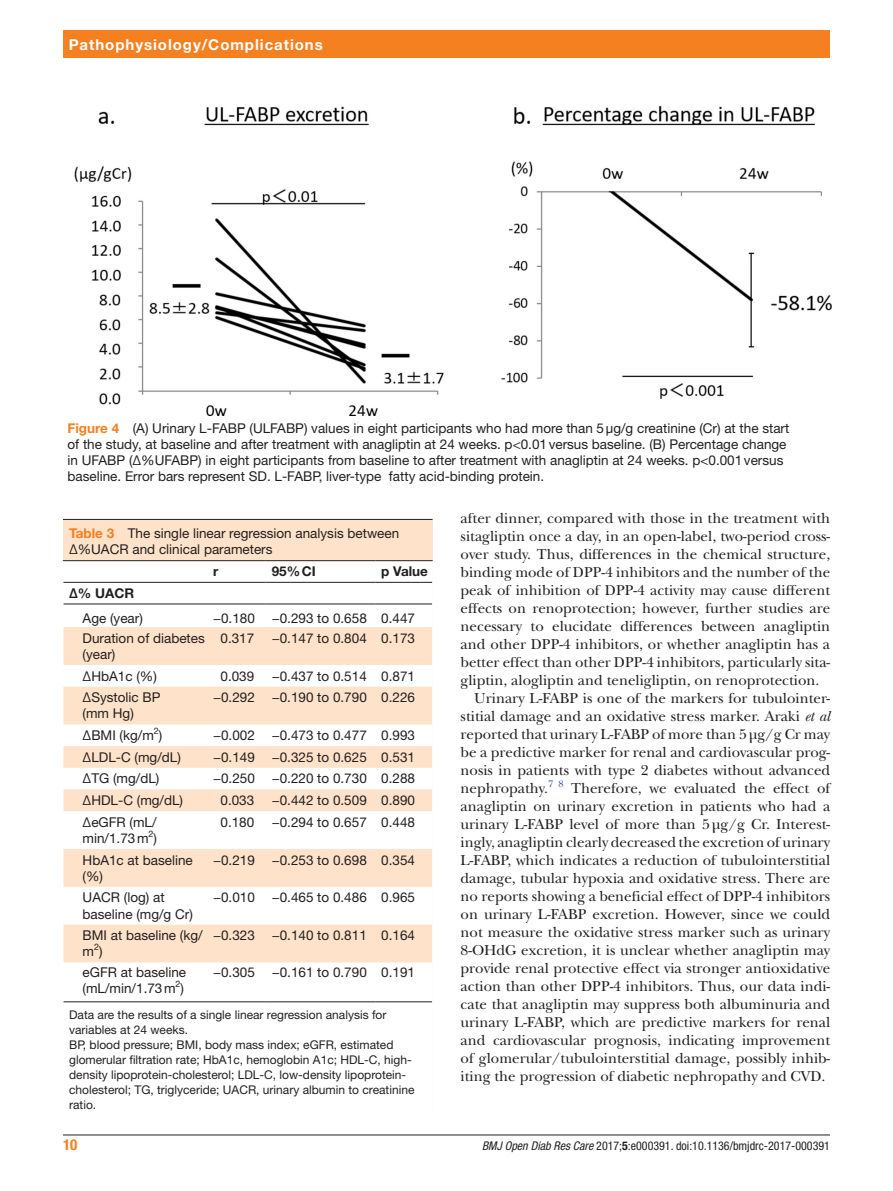
<style>
.page{position:relative;width:893px;height:1191px;background:#fff}
.page>*{position:absolute;margin:0;border:0;box-sizing:border-box;transform-origin:0 0}
.t1{font:15px/18px "New Baskerville";color:#231f20;text-align:justify}
.t2{font:700 15px "Helvetica Neue LT Std";letter-spacing:.065em;color:#fff}
.t3{font:700 condensed 15px "Helvetica Neue LT Std";color:#f58020}
.t4{font:13.5px/16.2px "Helvetica Neue LT Std";color:#231f20}
.t5{font:700 13.5px "Helvetica Neue LT Std";color:#231f20}
.t6{font:12px/15px "Helvetica Neue LT Std";color:#231f20}
.t7{font:condensed 12px "Helvetica Neue LT Std";color:#231f20}
.t8{font:9.9px "New Baskerville";color:#3853a3}
.t9{font:9px "Helvetica Neue LT Std";color:#231f20}
.s1{font-weight:700;color:#f58020}
.s2{font-size:13.5px}
.s3{font-style:italic}
.s4{font-weight:700}
</style>
<div class="page">
<hr style="left:63px;top:1134px;width:767px;height:1px;background:#231f20">
<img style="left:74px;top:105px;width:757px;height:310px">
<div style="left:63px;top:520px;width:370px;height:589px;background:#fee2c9"></div>
<hr style="left:63px;top:519px;width:370px;height:1px;background:#231f20">
<svg style="left:64px;top:561px;width:368px;height:547px;fill:#fff"></svg>
<hr style="left:207px;top:603px;width:59px;height:1px;background:#231f20">
<hr style="left:266px;top:603px;width:109px;height:1px;background:#231f20">
<hr style="left:375px;top:603px;width:57px;height:1px;background:#231f20">
<hr style="left:63px;top:560px;width:144px;height:1px;background:#231f20">
<hr style="left:207px;top:560px;width:59px;height:1px;background:#231f20">
<hr style="left:207px;top:582px;width:59px;height:1px;background:#231f20">
<hr style="left:266px;top:560px;width:109px;height:1px;background:#231f20">
<hr style="left:266px;top:582px;width:109px;height:1px;background:#231f20">
<hr style="left:375px;top:560px;width:58px;height:1px;background:#231f20">
<hr style="left:375px;top:582px;width:57px;height:1px;background:#231f20">
<hr style="left:63px;top:582px;width:144px;height:1px;background:#231f20">
<hr style="left:63px;top:603px;width:144px;height:1px;background:#231f20">
<hr style="left:207px;top:1001px;width:59px;height:1px;background:#231f20">
<hr style="left:266px;top:1001px;width:109px;height:1px;background:#231f20">
<hr style="left:63px;top:1001px;width:144px;height:1px;background:#231f20">
<hr style="left:375px;top:1001px;width:57px;height:1px;background:#231f20">
<svg style="left:63px;top:561px;width:1px;height:66px"></svg>
<hr style="left:63px;top:627px;width:1px;height:38px;background:#fff">
<svg style="left:63px;top:665px;width:1px;height:21px"></svg>
<hr style="left:63px;top:686px;width:1px;height:38px;background:#fff">
<svg style="left:63px;top:724px;width:1px;height:87px"></svg>
<hr style="left:63px;top:811px;width:1px;height:38px;background:#fff">
<hr style="left:63px;top:849px;width:1px;height:37px;background:#fff">
<hr style="left:63px;top:886px;width:1px;height:38px;background:#fff">
<hr style="left:63px;top:924px;width:1px;height:38px;background:#fff">
<hr style="left:63px;top:962px;width:1px;height:39px;background:#fff">
<hr style="left:63px;top:1001px;width:1px;height:108px;background:#fff">
<svg style="left:432px;top:561px;width:1px;height:66px"></svg>
<hr style="left:432px;top:627px;width:1px;height:38px;background:#fff">
<svg style="left:432px;top:665px;width:1px;height:21px"></svg>
<hr style="left:432px;top:686px;width:1px;height:38px;background:#fff">
<svg style="left:432px;top:724px;width:1px;height:87px"></svg>
<hr style="left:432px;top:811px;width:1px;height:38px;background:#fff">
<hr style="left:432px;top:849px;width:1px;height:37px;background:#fff">
<hr style="left:432px;top:886px;width:1px;height:38px;background:#fff">
<hr style="left:432px;top:924px;width:1px;height:38px;background:#fff">
<hr style="left:432px;top:962px;width:1px;height:39px;background:#fff">
<hr style="left:432px;top:1001px;width:1px;height:108px;background:#fff">
<hr style="left:63px;top:1033px;width:370px;height:2px;background:#fff">
<hr style="left:63px;top:1108px;width:370px;height:2px;background:#fff">
<div style="left:63px;top:31px;width:767px;height:27px;background:#f58020"></div>
<p class="t2" style="left:69px;top:35px;width:256px">Pathophysiology/Complications</p>
<p class="t4" style="left:68px;top:420px;width:723px"><span class="s1">Figure 4</span> (A) Urinary L-FABP (ULFABP) values in eight participants who had more than 5µg/g creatinine (Cr) at the start of the study, at baseline and after treatment with anagliptin at 24 weeks. p&lt;0.01versus baseline. (B) Percentage change in UFABP (Δ%UFABP) in eight participants from baseline to after treatment with anagliptin at 24 weeks. p&lt;0.001versus baseline. Error bars represent SD. L-FABP, liver-type fatty acid-binding protein.</p>
<p class="t4" style="left:69px;top:524px;width:332px"><span class="s1">Table 3</span> The single linear regression analysis between<br>Δ%UACR and clinical parameters</p>
<p class="t5" style="left:213px;top:563px;width:7px">r</p>
<p class="t5" style="left:272px;top:563px;width:46px">95%CI</p>
<p class="t5" style="left:381px;top:563px;width:48px">p Value</p>
<p class="t5" style="left:69px;top:585px;width:67px">Δ% UACR</p>
<p class="t4" style="left:83px;top:609px;width:62px">Age (year)</p>
<p class="t4" style="left:213px;top:609px;width:204px">−0.180 −0.293 to 0.658 0.447</p>
<p class="t4" style="left:83px;top:629px;width:124px">Duration of diabetes (year)</p>
<p class="t4" style="left:220px;top:629px;width:35px">0.317</p>
<p class="t4" style="left:272px;top:629px;width:145px">−0.147 to 0.804 0.173</p>
<p class="t4" style="left:83px;top:667px;width:76px">ΔHbA1c (%)</p>
<p class="t4" style="left:220px;top:667px;width:35px">0.039</p>
<p class="t4" style="left:272px;top:667px;width:145px">−0.437 to 0.514 0.871</p>
<p class="t4" style="left:83px;top:689px;width:79px">ΔSystolic BP (mm Hg)</p>
<p class="t4" style="left:213px;top:689px;width:204px">−0.292 −0.190 to 0.790 0.226</p>
<p class="t4" style="left:83px;top:727px;width:73px">ΔBMI (kg/m</p>
<p class="t9" style="left:154px;top:725px;width:10px">2<span class="s2">)</span></p>
<p class="t4" style="left:213px;top:727px;width:204px">−0.002 −0.473 to 0.477 0.993</p>
<p class="t4" style="left:83px;top:748px;width:100px">ΔLDL-C (mg/dL)</p>
<p class="t4" style="left:213px;top:748px;width:204px">−0.149 −0.325 to 0.625 0.531</p>
<p class="t4" style="left:83px;top:770px;width:78px">ΔTG (mg/dL)</p>
<p class="t4" style="left:213px;top:770px;width:204px">−0.250 −0.220 to 0.730 0.288</p>
<p class="t4" style="left:83px;top:792px;width:102px">ΔHDL-C (mg/dL)</p>
<p class="t4" style="left:220px;top:792px;width:35px">0.033</p>
<p class="t4" style="left:272px;top:792px;width:145px">−0.442 to 0.509 0.890</p>
<p class="t4" style="left:83px;top:813px;width:76px">ΔeGFR (mL/ min/1.73m )</p>
<p class="t4" style="left:220px;top:813px;width:35px">0.180</p>
<p class="t4" style="left:272px;top:813px;width:145px">−0.294 to 0.657 0.448</p>
<p class="t9" style="left:149px;top:828px;width:6px">2</p>
<p class="t4" style="left:83px;top:851px;width:112px">HbA1c at baseline (%)</p>
<p class="t4" style="left:213px;top:851px;width:204px">−0.219 −0.253 to 0.698 0.354</p>
<p class="t4" style="left:83px;top:889px;width:112px">UACR (log) at baseline (mg/g Cr)</p>
<p class="t4" style="left:213px;top:889px;width:204px">−0.010 −0.465 to 0.486 0.965</p>
<p class="t4" style="left:83px;top:927px;width:122px">BMI at baseline (kg/ m )</p>
<p class="t4" style="left:213px;top:927px;width:204px">−0.323 −0.140 to 0.811 0.164</p>
<p class="t9" style="left:94px;top:941px;width:6px">2</p>
<p class="t4" style="left:83px;top:963px;width:105px">eGFR at baseline (mL/min/1.73m</p>
<p class="t4" style="left:213px;top:963px;width:204px">−0.305 −0.161 to 0.790 0.191</p>
<p class="t6" style="left:69px;top:1007px;width:347px">Data are the results of a single linear regression analysis for variables at 24 weeks.<br>BP, blood pressure; BMI, body mass index; eGFR, estimated glomerular filtration rate; HbA1c, hemoglobin A1c; HDL-C, high&shy;density lipoprotein-cholesterol; LDL-C, low-density lipoprotein&shy;cholesterol; TG, triglyceride; UACR, urinary albumin to creatinine ratio.</p>
<p class="t9" style="left:176px;top:978px;width:10px">2<span class="s2">)</span></p>
<p class="t1" style="left:461px;top:509px;width:371px">after dinner, compared with those in the treatment with</p>
<p class="t1" style="left:461px;top:527px;width:371px">sitagliptin once a day, in an open-label, two-period cross-</p>
<p class="t1" style="left:461px;top:545px;width:371px">over study. Thus, differences in the chemical structure,</p>
<p class="t1" style="left:461px;top:563px;width:371px">binding mode of DPP-4 inhibitors and the number of the</p>
<p class="t1" style="left:461px;top:581px;width:371px">peak of inhibition of DPP-4 activity may cause different</p>
<p class="t1" style="left:461px;top:599px;width:371px">effects on renoprotection; however, further studies are</p>
<p class="t1" style="left:461px;top:617px;width:371px">necessary to elucidate differences between anagliptin</p>
<p class="t1" style="left:461px;top:635px;width:371px">and other DPP-4 inhibitors, or whether anagliptin has a</p>
<p class="t1" style="left:461px;top:653px;width:371px">better effect than other DPP-4 inhibitors, particularly sita-</p>
<p class="t1" style="left:461px;top:671px;width:360px">gliptin, alogliptin and teneligliptin, on renoprotection.</p>
<p class="t1" style="left:474px;top:689px;width:358px">Urinary L-FABP is one of the markers for tubulointer-</p>
<p class="t1" style="left:461px;top:707px;width:371px">stitial damage and an oxidative stress marker. Araki <span class="s3">et al</span></p>
<p class="t1" style="left:461px;top:725px;width:371px">reported that urinary L-FABP of more than 5µg/g Cr may</p>
<p class="t1" style="left:461px;top:743px;width:371px">be a predictive marker for renal and cardiovascular prog-</p>
<p class="t1" style="left:461px;top:761px;width:371px">nosis in patients with type 2 diabetes without advanced</p>
<p class="t1" style="left:461px;top:779px;width:89px">nephropathy.</p>
<p class="t8" style="left:548px;top:777px;width:17px">7 8</p>
<p class="t1" style="left:461px;top:779px;width:371px;text-indent:111px">Therefore, we evaluated the effect of anagliptin on urinary excretion in patients who had a urinary L-FABP level of more than 5µg/g Cr. Interest&shy;ingly, anagliptin clearly decreased the excretion of urinary L-FABP, which indicates a reduction of tubulointerstitial damage, tubular hypoxia and oxidative stress. There are no reports showing a beneficial effect of DPP-4 inhibitors on urinary L-FABP excretion. However, since we could not measure the oxidative stress marker such as urinary 8-OHdG excretion, it is unclear whether anagliptin may provide renal protective effect via stronger antioxidative action than other DPP-4 inhibitors. Thus, our data indi&shy;cate that anagliptin may suppress both albuminuria and urinary L-FABP, which are predictive markers for renal and cardiovascular prognosis, indicating improvement of glomerular/tubulointerstitial damage, possibly inhib&shy;iting the progression of diabetic nephropathy and CVD.</p>
<p class="t3" style="left:63px;top:1135px;width:16px">10</p>
<p class="t7" style="left:482px;top:1138px;width:349px"><span class="s3">BMJ Open Diab Res Care</span> 2017;<span class="s4">5</span>:e000391. doi:10.1136/bmjdrc-2017-000391</p>
</div>
